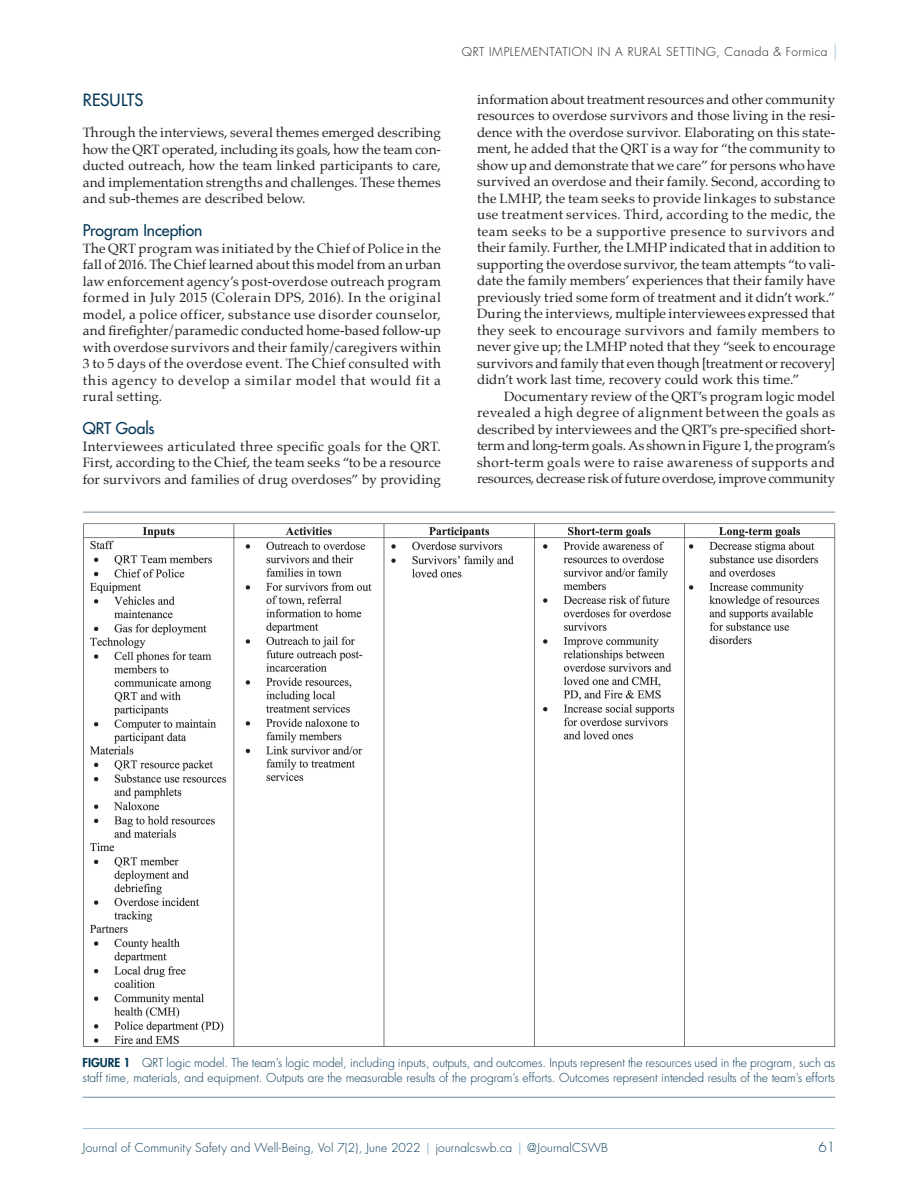
<style>
.page{position:relative;width:918px;height:1188px;background:#fff}
.page>*{position:absolute;margin:0;border:0;box-sizing:border-box;transform-origin:0 0}
.t1{font:16.5px "Futura";letter-spacing:.01em;color:#043755}
.t2{font:15.75px "Futura";letter-spacing:-.01em;color:#043755}
.t3{font:13.5px/16.5px "Palatino";letter-spacing:.005em;color:#231f20;text-align:justify}
.t4{font:300 13.5px "Futura";color:#043755}
.t5{font:300 12px/15px "Futura";color:#043755}
.t6{font:300 12px "Futura";letter-spacing:.05em;color:#231f20}
.s1{font-weight:800}
.s2{font-weight:400;color:#9cc4d8}
</style>
<div class="page">
<hr style="left:83px;top:1128px;width:752px;height:1px;background:#3889b0">
<svg style="left:835px;top:43px;width:1px;height:17px"></svg>
<hr style="left:82px;top:1097px;width:753px;height:1px;background:#839baa">
<img style="left:83px;top:523px;width:752px;height:524px">
<hr style="left:83px;top:512px;width:752px;height:1px;background:#839baa">
<p class="t1" style="left:83px;top:89px;width:62px">RESULTS</p>
<p class="t3" style="left:83px;top:124px;width:360px">Through the interviews, several themes emerged describing how the QRT operated, including its goals, how the team con&shy;ducted outreach, how the team linked participants to care, and implementation strengths and challenges. These themes and sub-themes are described below.</p>
<p class="t2" style="left:83px;top:221px;width:121px">Program Inception</p>
<p class="t3" style="left:83px;top:240px;width:360px">The QRT program was initiated by the Chief of Police in the fall of 2016. The Chief learned about this model from an urban law enforcement agency’s post-overdose outreach program formed in July 2015 (Colerain DPS, 2016). In the original model, a police officer, substance use disorder counselor, and firefighter/paramedic conducted home-based follow-up with overdose survivors and their family/caregivers within 3 to 5 days of the overdose event. The Chief consulted with this agency to develop a similar model that would fit a rural setting.</p>
<p class="t2" style="left:83px;top:419px;width:73px">QRT Goals</p>
<p class="t3" style="left:83px;top:438px;width:360px">Interviewees articulated three specific goals for the QRT.<br>First, according to the Chief, the team seeks “to be a resource for survivors and families of drug overdoses” by providing</p>
<p class="t6" style="left:462px;top:44px;width:367px">QRT IMPLEMENTATION IN A RURAL SETTING, Canada &amp; Formica</p>
<p class="t3" style="left:477px;top:91px;width:360px">information about treatment resources and other community resources to overdose survivors and those living in the resi&shy;dence with the overdose survivor. Elaborating on this state&shy;ment, he added that the QRT is a way for “the community to show up and demonstrate that we care” for persons who have survived an overdose and their family. Second, according to the LMHP, the team seeks to provide linkages to substance use treatment services. Third, according to the medic, the team seeks to be a supportive presence to survivors and their family. Further, the LMHP indicated that in addition to supporting the overdose survivor, the team attempts “to vali&shy;date the family members’ experiences that their family have previously tried some form of treatment and it didn’t work.” During the interviews, multiple interviewees expressed that they seek to encourage survivors and family members to never give up; the LMHP noted that they “seek to encourage survivors and family that even though [treatment or recovery] didn’t work last time, recovery could work this time.”</p>
<p class="t3" style="left:477px;top:388px;width:360px;text-indent:27px">Documentary review of the QRT’s program logic model revealed a high degree of alignment between the goals as described by interviewees and the QRT’s pre-specified short&shy;term and long-term goals. As shown in Figure 1, the program’s short-term goals were to raise awareness of supports and resources, decrease risk of future overdose, improve community</p>
<p class="t5" style="left:82px;top:1056px;width:754px"><span class="s1">FIGURE 1</span> QRT logic model. The team’s logic model, including inputs, outputs, and outcomes. Inputs represent the resources used in the program, such as staff time, materials, and equipment. Outputs are the measurable results of the program’s efforts. Outcomes represent intended results of the team’s efforts</p>
<p class="t5" style="left:83px;top:1140px;width:526px">Journal of Community Safety and Well-Being, Vol 7(2), June 2022 <span class="s2">|</span> journalcswb.ca <span class="s2">|</span> @JournalCSWB</p>
<p class="t4" style="left:818px;top:1139px;width:18px">61</p>
</div>
